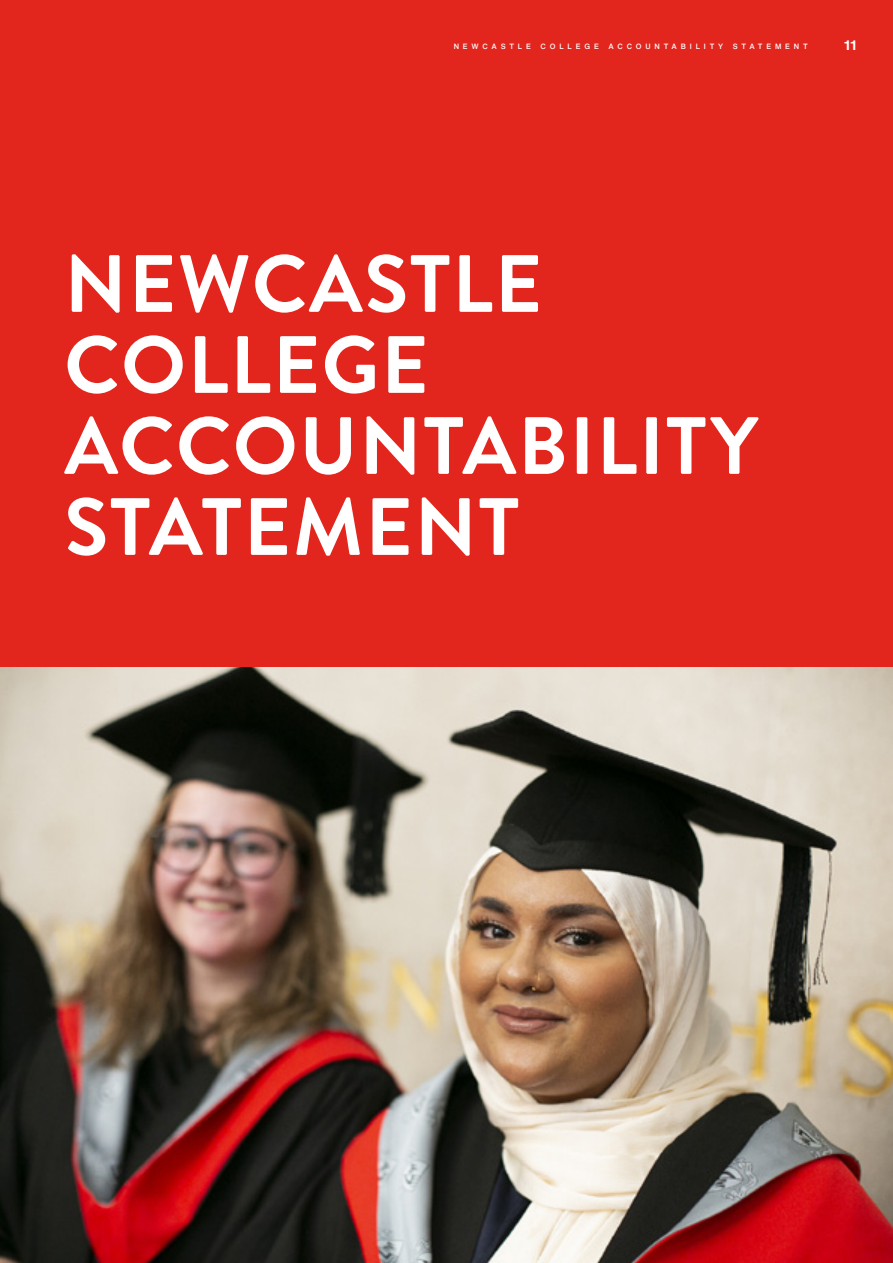
<style>
.page{position:relative;width:893px;height:1263px;background:#fff}
.page>*{position:absolute;margin:0;border:0;box-sizing:border-box;transform-origin:0 0}
.t1{font:700 81px/81px "Brandon Grotesque";letter-spacing:.02em;color:#fff}
.t2{font:700 13.5px "Helvetica Now Text";color:#fff}
.t3{font:500 7.5px "Helvetica Now Text";letter-spacing:.51em;color:#fff}
</style>
<div class="page">
<div style="left:0;top:0;width:893px;height:96px;background:#e2261d"></div>
<div style="left:0;top:96px;width:893px;height:1167px;background:#e2261d"></div>
<img style="left:0;top:668px;width:893px;height:595px">
<p class="t3" style="left:454px;top:41px;width:79px">NEWCASTLE</p>
<p class="t3" style="left:541px;top:41px;width:60px">COLLEGE</p>
<p class="t3" style="left:608px;top:41px;width:116px">ACCOUNTABILITY</p>
<p class="t3" style="left:733px;top:41px;width:77px">STATEMENT</p>
<h2 class="t2" style="left:844px;top:36px;width:14px">11</h2>
<h1 class="t1" style="left:64px;top:245px;width:695px">NEWCASTLE<br>COLLEGE<br>ACCOUNTABILITY<br>STATEMENT</h1>
</div>
